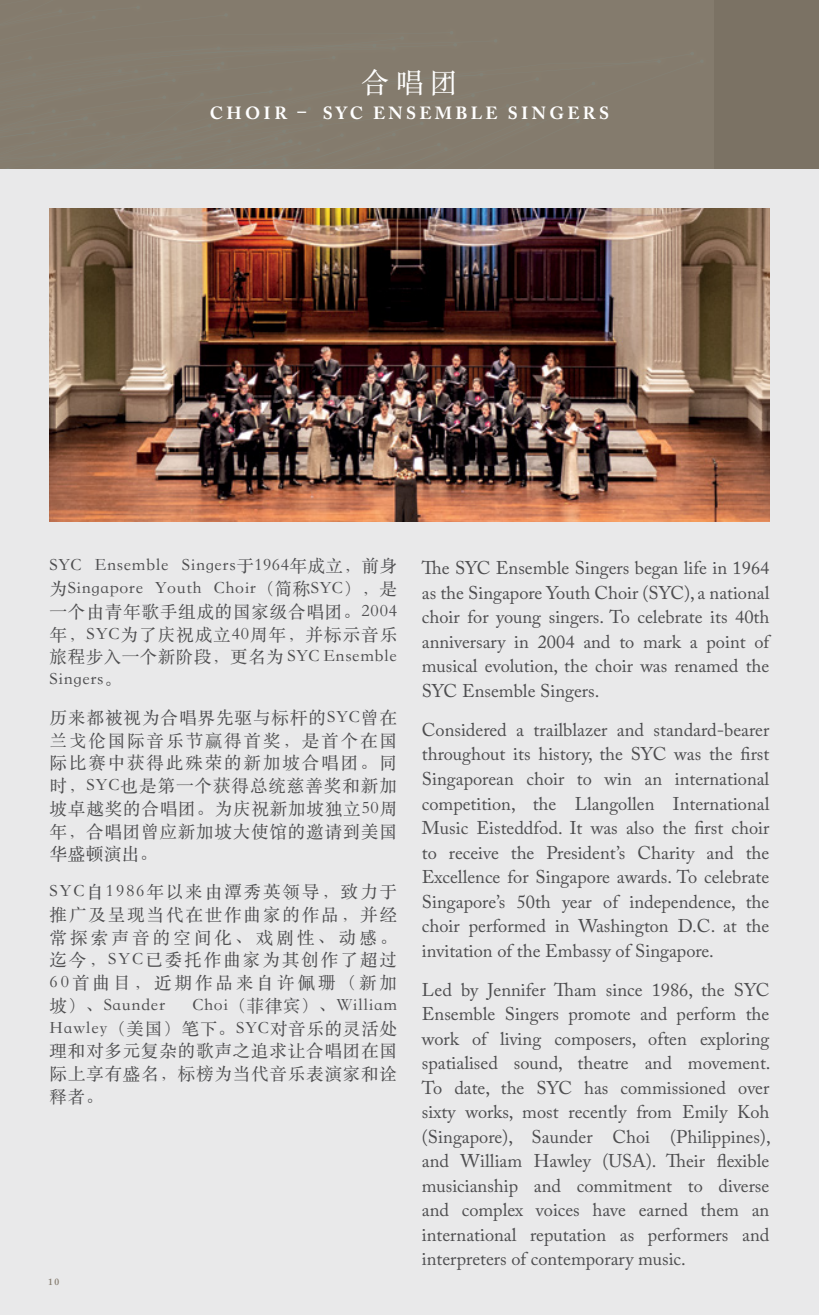
<style>
.page{position:relative;width:819px;height:1315px;background:#e9e9ea}
.page>*{position:absolute;margin:0;border:0;box-sizing:border-box;transform-origin:0 0}
.t1{font:28px "ST Songti SC Regular";color:#fff}
.t2{font:18.38px/24.5px "Adobe Caslon Pro";color:#4d4d4f;text-align:justify}
.t3{font:17.5px/22.8px "ST Songti SC Regular";letter-spacing:.045em;color:#4d4d4f;text-align:justify}
.t4{font:700 17.5px "Adobe Caslon Pro";letter-spacing:.195em;color:#fff}
.t5{font:600 9.45px "Adobe Caslon Pro";color:#857c6f}
</style>
<div class="page">
<div style="left:0;top:0;width:819px;height:169px;background:#7b7264"></div>
<div style="left:0;top:0;width:703px;height:169px;background:#847b6d"></div>
<img style="left:50px;top:208px;width:719px;height:313px">
<h1 class="t1" style="left:361px;top:65px;width:98px">合唱团</h1>
<p class="t4" style="left:210px;top:103px;width:400px">CHOIR – SYC ENSEMBLE SINGERS</p>
<p class="t3" style="left:50px;top:554px;width:349px">SYC Ensemble Singers于1964年成立，前身为Singapore Youth Choir（简称SYC），是一个由青年歌手组成的国家级合唱团。2004年，SYC为了庆祝成立40周年，并标示音乐旅程步入一个新阶段，更名为 SYC Ensemble Singers。</p>
<p class="t3" style="left:50px;top:705px;width:349px">历来都被视为合唱界先驱与标杆的SYC曾在兰戈伦国际音乐节赢得首奖，是首个在国际比赛中获得此殊荣的新加坡合唱团。同时，SYC也是第一个获得总统慈善奖和新加坡卓越奖的合唱团。为庆祝新加坡独立50周年，合唱团曾应新加坡大使馆的邀请到美国华盛顿演出。</p>
<p class="t3" style="left:50px;top:879px;width:349px">SYC自1986年以来由潭秀英领导，致力于推广及呈现当代在世作曲家的作品，并经常探索声音的空间化、戏剧性、动感。迄今，SYC已委托作曲家为其创作了超过60首曲目，近期作品来自许佩珊（新加坡）、Saunder</p>
<p class="t3" style="left:50px;top:993px;width:349px;text-indent:143px">Choi（菲律宾）、William Hawley（美国）笔下。SYC对音乐的灵活处理和对多元复杂的歌声之追求让合唱团在国际上享有盛名，标榜为当代音乐表演家和诠释者。</p>
<p class="t5" style="left:48px;top:1276px;width:13px">10</p>
<p class="t2" style="left:422px;top:555px;width:349px">The SYC Ensemble Singers began life in 1964 as the Singapore Youth Choir (SYC), a national choir for young singers. To celebrate its 40th anniversary in 2004 and to mark a point of musical evolution, the choir was renamed the SYC Ensemble Singers.</p>
<p class="t2" style="left:422px;top:717px;width:349px">Considered a trailblazer and standard-bearer throughout its history, the SYC was the first Singaporean choir to win an international competition, the Llangollen International Music Eisteddfod. It was also the first choir to receive the President’s Charity and the Excellence for Singapore awards. To celebrate Singapore’s 50th year of independence, the choir performed in Washington D.C. at the invitation of the Embassy of Singapore.</p>
<p class="t2" style="left:422px;top:977px;width:350px">Led by Jennifer Tham since 1986, the SYC Ensemble Singers promote and perform the work of living composers, often exploring spatialised sound, theatre and movement.<br>To date, the SYC has commissioned over sixty works, most recently from Emily Koh (Singapore), Saunder Choi (Philippines), and William Hawley (USA). Their flexible musicianship and commitment to diverse and complex voices have earned them an international reputation as performers and interpreters of contemporary music.</p>
</div>
